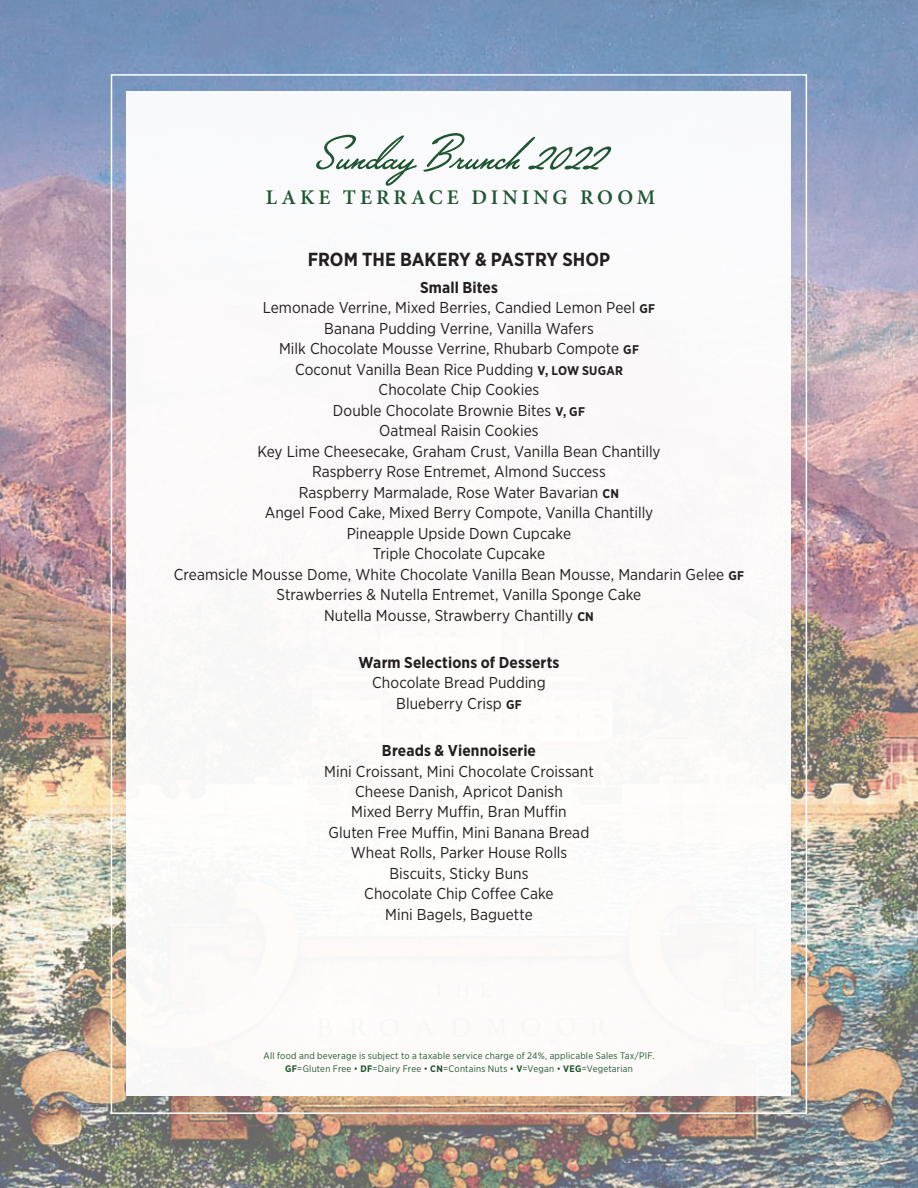
<style>
.page{position:relative;width:918px;height:1188px;background:#fff}
.page>*{position:absolute;margin:0;border:0;box-sizing:border-box;transform-origin:0 0}
.t1{font:64.5px "Lakeside";color:#205532}
.t2{font:600 20.85px "Minion Pro";letter-spacing:.19em;color:#205532}
.t3{font:700 18.9px "Gotham Narrow";letter-spacing:.005em;color:#231f20}
.t4{font:15.75px/20.4px "Gotham Narrow";letter-spacing:.005em;color:#231f20;text-align:center}
.t5{font:700 15.75px "Gotham Narrow";letter-spacing:.01em;color:#231f20}
.t6{font:9.45px "Gotham Narrow";letter-spacing:.02em;color:#205532}
.s1{font-weight:700;font-size:12.6px}
.s2{font-weight:700}
</style>
<div class="page">
<img style="left:0;top:0;width:918px;height:1188px">
<div style="left:127px;top:92px;width:664px;height:1004px;background:#fff"></div>
<p class="t1" style="left:312px;top:108px;width:291px">Sunday Brunch 2022</p>
<p class="t2" style="left:266px;top:183px;width:391px">LAKE TERRACE DINING ROOM</p>
<p class="t3" style="left:308px;top:247px;width:304px">FROM THE BAKERY &amp; PASTRY SHOP</p>
<p class="t5" style="left:420px;top:277px;width:79px">Small Bites</p>
<p class="t4" style="left:263px;top:297px;width:394px">Lemonade Verrine, Mixed Berries, Candied Lemon Peel <span class="s1">GF</span></p>
<p class="t4" style="left:324px;top:318px;width:271px">Banana Pudding Verrine, Vanilla Wafers</p>
<p class="t4" style="left:279px;top:338px;width:361px">Milk Chocolate Mousse Verrine, Rhubarb Compote <span class="s1">GF</span></p>
<p class="t4" style="left:295px;top:359px;width:329px">Coconut Vanilla Bean Rice Pudding <span class="s1">V, LOW SUGAR</span></p>
<p class="t4" style="left:379px;top:379px;width:162px">Chocolate Chip Cookies</p>
<p class="t4" style="left:333px;top:400px;width:254px">Double Chocolate Brownie Bites <span class="s1">V, GF</span></p>
<p class="t4" style="left:379px;top:420px;width:161px">Oatmeal Raisin Cookies</p>
<p class="t4" style="left:257px;top:441px;width:405px">Key Lime Cheesecake, Graham Crust, Vanilla Bean Chantilly</p>
<p class="t4" style="left:299px;top:461px;width:322px">Raspberry Rose Entremet, Almond Success<br>Raspberry Marmalade, Rose Water Bavarian <span class="s1">CN</span></p>
<p class="t4" style="left:265px;top:502px;width:390px">Angel Food Cake, Mixed Berry Compote, Vanilla Chantilly</p>
<p class="t4" style="left:347px;top:523px;width:226px">Pineapple Upside Down Cupcake</p>
<p class="t4" style="left:373px;top:543px;width:174px">Triple Chocolate Cupcake</p>
<p class="t4" style="left:174px;top:564px;width:572px">Creamsicle Mousse Dome, White Chocolate Vanilla Bean Mousse, Mandarin Gelee <span class="s1">GF</span></p>
<p class="t4" style="left:277px;top:584px;width:366px">Strawberries &amp; Nutella Entremet, Vanilla Sponge Cake<br>Nutella Mousse, Strawberry Chantilly <span class="s1">CN</span></p>
<p class="t5" style="left:358px;top:652px;width:203px">Warm Selections of Desserts</p>
<p class="t4" style="left:372px;top:672px;width:175px">Chocolate Bread Pudding</p>
<p class="t4" style="left:396px;top:693px;width:127px">Blueberry Crisp <span class="s1">GF</span></p>
<p class="t5" style="left:382px;top:740px;width:156px">Breads &amp; Viennoiserie</p>
<p class="t4" style="left:324px;top:760px;width:271px">Mini Croissant, Mini Chocolate Croissant</p>
<p class="t4" style="left:355px;top:781px;width:209px">Cheese Danish, Apricot Danish</p>
<p class="t4" style="left:351px;top:801px;width:217px">Mixed Berry Muffin, Bran Muffin</p>
<p class="t4" style="left:329px;top:822px;width:262px">Gluten Free Muffin, Mini Banana Bread</p>
<p class="t4" style="left:351px;top:842px;width:218px">Wheat Rolls, Parker House Rolls</p>
<p class="t4" style="left:389px;top:863px;width:141px">Biscuits, Sticky Buns</p>
<p class="t4" style="left:364px;top:883px;width:191px">Chocolate Chip Coffee Cake</p>
<p class="t4" style="left:385px;top:904px;width:149px">Mini Bagels, Baguette</p>
<p class="t6" style="left:264px;top:1050px;width:392px">All food and beverage is subject to a taxable service charge of 24%, applicable Sales Tax/PIF.</p>
<p class="t6" style="left:285px;top:1063px;width:349px"><span class="s2">GF</span>=Gluten Free • <span class="s2">DF</span>=Dairy Free • <span class="s2">CN</span>=Contains Nuts • <span class="s2">V</span>=Vegan • <span class="s2">VEG</span>=Vegetarian</p>
</div>
